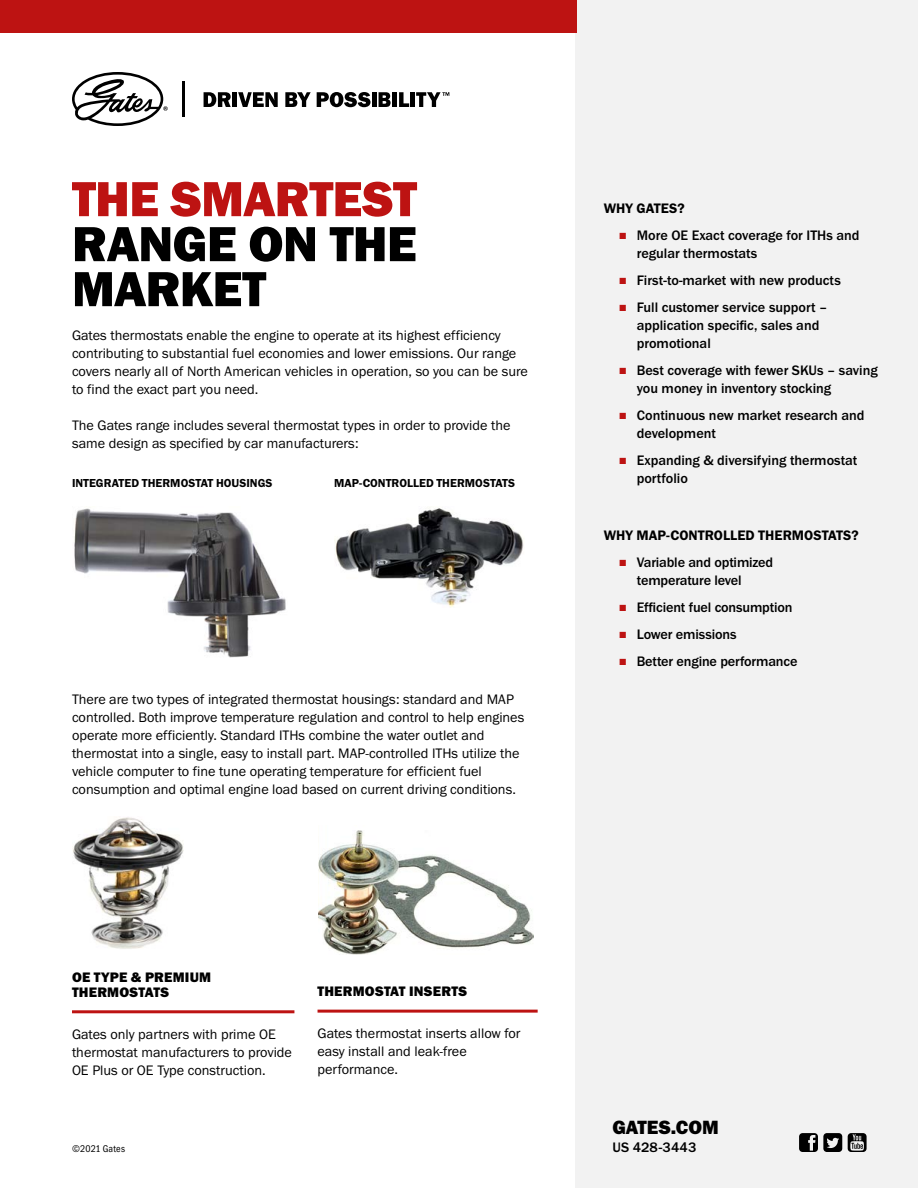
<style>
.page{position:relative;width:918px;height:1188px;background:#fff}
.page>*{position:absolute;margin:0;border:0;box-sizing:border-box;transform-origin:0 0}
._34pt_HEAVY_CAPS{font:51px/45px "Franklin Gothic URW Hea";letter-spacing:-.015em;color:#000;text-align:justify}
._13_25pt_HEAVY_CAPS{font:19.8px "Franklin Gothic URW Hea";color:#000}
._9_5pt_Book{font:14.25px/18px "Franklin Gothic URW Boo";color:#000}
._9_5pt_MEDIUM_CAPS{font:500 14.25px/18px "Franklin Gothic URW";color:#000}
._9_5pt_HEAVY_CAPS_RU{font:14.25px/15px "Franklin Gothic URW Hea";letter-spacing:.015em;color:#000}
._9pts_Demi_Subtítulo{font:14.25px "Franklin Gothic URW Dem";color:#000}
._15pt_MEDIUM_CAPS{font:12px "Franklin Gothic URW Dem";color:#000}
._6_75pt_Cond_Book{font:10.2px "Franklin Gothic URW Con Boo";letter-spacing:.02em;color:#000}
.s1{color:#bd1312}
.s2{font-family:"Times New Roman";font-weight:400;font-size:13.5px;color:#bd1312}
</style>
<div class="page">
<div style="left:576px;top:0;width:342px;height:1188px;background:#f2f2f2"></div>
<div style="left:0;top:0;width:576px;height:33px;background:#bd1312"></div>
<hr style="left:182px;top:81px;width:3px;height:36px;background:#000">
<svg style="left:204px;top:92px;width:27px;height:15px"></svg>
<div style="left:232px;top:92px;width:5px;height:15px;background:#000"></div>
<svg style="left:238px;top:92px;width:40px;height:15px"></svg>
<svg style="left:285px;top:92px;width:26px;height:15px"></svg>
<svg style="left:317px;top:92px;width:54px;height:15px"></svg>
<hr style="left:372px;top:92px;width:4px;height:15px;background:#000">
<svg style="left:379px;top:92px;width:12px;height:15px"></svg>
<div style="left:392px;top:92px;width:5px;height:15px;background:#000"></div>
<svg style="left:399px;top:92px;width:10px;height:15px"></svg>
<hr style="left:411px;top:92px;width:4px;height:15px;background:#000">
<svg style="left:416px;top:92px;width:33px;height:15px"></svg>
<svg style="left:72px;top:72px;width:96px;height:54px"></svg>
<svg style="left:799px;top:1133px;width:43px;height:19px"></svg>
<svg style="left:848px;top:1133px;width:19px;height:19px"></svg>
<img style="left:74px;top:508px;width:212px;height:150px">
<img style="left:334px;top:508px;width:190px;height:99px">
<img style="left:72px;top:817px;width:112px;height:132px">
<hr style="left:72px;top:1010px;width:222px;height:3px;background:#bd1312">
<img style="left:318px;top:830px;width:215px;height:124px">
<hr style="left:318px;top:1010px;width:220px;height:3px;background:#bd1312">
<h1 class="_34pt_HEAVY_CAPS" style="left:72px;top:175px;width:347px"><span class="s1">THE SMARTEST </span>RANGE ON THE MARKET</h1>
<p class="_9_5pt_Book" style="left:72px;top:326px;width:457px">Gates thermostats enable the engine to operate at its highest efficiency contributing to substantial fuel economies and lower emissions. Our range covers nearly all of North American vehicles in operation, so you can be sure to find the exact part you need.</p>
<p class="_9_5pt_Book" style="left:72px;top:416px;width:440px">The Gates range includes several thermostat types in order to provide the same design as specified by car manufacturers:</p>
<h2 class="_15pt_MEDIUM_CAPS" style="left:72px;top:476px;width:202px">INTEGRATED THERMOSTAT HOUSINGS</h2>
<h2 class="_15pt_MEDIUM_CAPS" style="left:334px;top:476px;width:182px">MAP-CONTROLLED THERMOSTATS</h2>
<p class="_9_5pt_Book" style="left:72px;top:690px;width:454px">There are two types of integrated thermostat housings: standard and MAP controlled. Both improve temperature regulation and control to help engines operate more efficiently. Standard ITHs combine the water outlet and thermostat into a single, easy to install part. MAP-controlled ITHs utilize the vehicle computer to fine tune operating temperature for efficient fuel consumption and optimal engine load based on current driving conditions.</p>
<p class="_9_5pt_HEAVY_CAPS_RU" style="left:72px;top:969px;width:141px">OE TYPE &amp; PREMIUM<br>THERMOSTATS</p>
<p class="_9_5pt_Book" style="left:72px;top:1025px;width:222px">Gates only partners with prime OE thermostat manufacturers to provide<br>OE Plus or OE Type construction.</p>
<p class="_9_5pt_HEAVY_CAPS_RU" style="left:318px;top:983px;width:151px">THERMOSTAT INSERTS</p>
<p class="_9_5pt_Book" style="left:318px;top:1024px;width:205px">Gates thermostat inserts allow for easy install and leak-free performance.</p>
<p class="_6_75pt_Cond_Book" style="left:72px;top:1142px;width:55px">©2021 Gates</p>
<p class="_9pts_Demi_Subtítulo" style="left:604px;top:200px;width:82px">WHY GATES?</p>
<p class="_9_5pt_MEDIUM_CAPS" style="left:637px;top:226px;width:224px;text-indent:-18px"><span class="s2">■</span> More OE Exact coverage for ITHs and regular thermostats</p>
<p class="_9_5pt_MEDIUM_CAPS" style="left:619px;top:271px;width:224px"><span class="s2">■</span> First-to-market with new products</p>
<p class="_9_5pt_MEDIUM_CAPS" style="left:637px;top:298px;width:192px;text-indent:-18px"><span class="s2">■</span> Full customer service support – application specific, sales and promotional</p>
<p class="_9_5pt_MEDIUM_CAPS" style="left:637px;top:361px;width:243px;text-indent:-18px"><span class="s2">■</span> Best coverage with fewer SKUs – saving you money in inventory stocking</p>
<p class="_9_5pt_MEDIUM_CAPS" style="left:637px;top:406px;width:229px;text-indent:-18px"><span class="s2">■</span> Continuous new market research and development</p>
<p class="_9_5pt_MEDIUM_CAPS" style="left:637px;top:451px;width:222px;text-indent:-18px"><span class="s2">■</span> Expanding &amp; diversifying thermostat portfolio</p>
<p class="_9pts_Demi_Subtítulo" style="left:604px;top:527px;width:256px">WHY MAP-CONTROLLED THERMOSTATS?</p>
<p class="_9_5pt_MEDIUM_CAPS" style="left:637px;top:553px;width:138px;text-indent:-18px"><span class="s2">■</span> Variable and optimized temperature level</p>
<p class="_9_5pt_MEDIUM_CAPS" style="left:619px;top:598px;width:175px"><span class="s2">■</span> Efficient fuel consumption</p>
<p class="_9_5pt_MEDIUM_CAPS" style="left:619px;top:625px;width:119px"><span class="s2">■</span> Lower emissions</p>
<p class="_9_5pt_MEDIUM_CAPS" style="left:619px;top:652px;width:180px"><span class="s2">■</span> Better engine performance</p>
<p class="_13_25pt_HEAVY_CAPS" style="left:612px;top:1115px;width:108px">GATES.COM</p>
<p class="_9_5pt_MEDIUM_CAPS" style="left:612px;top:1138px;width:86px">US 428-3443</p>
</div>
